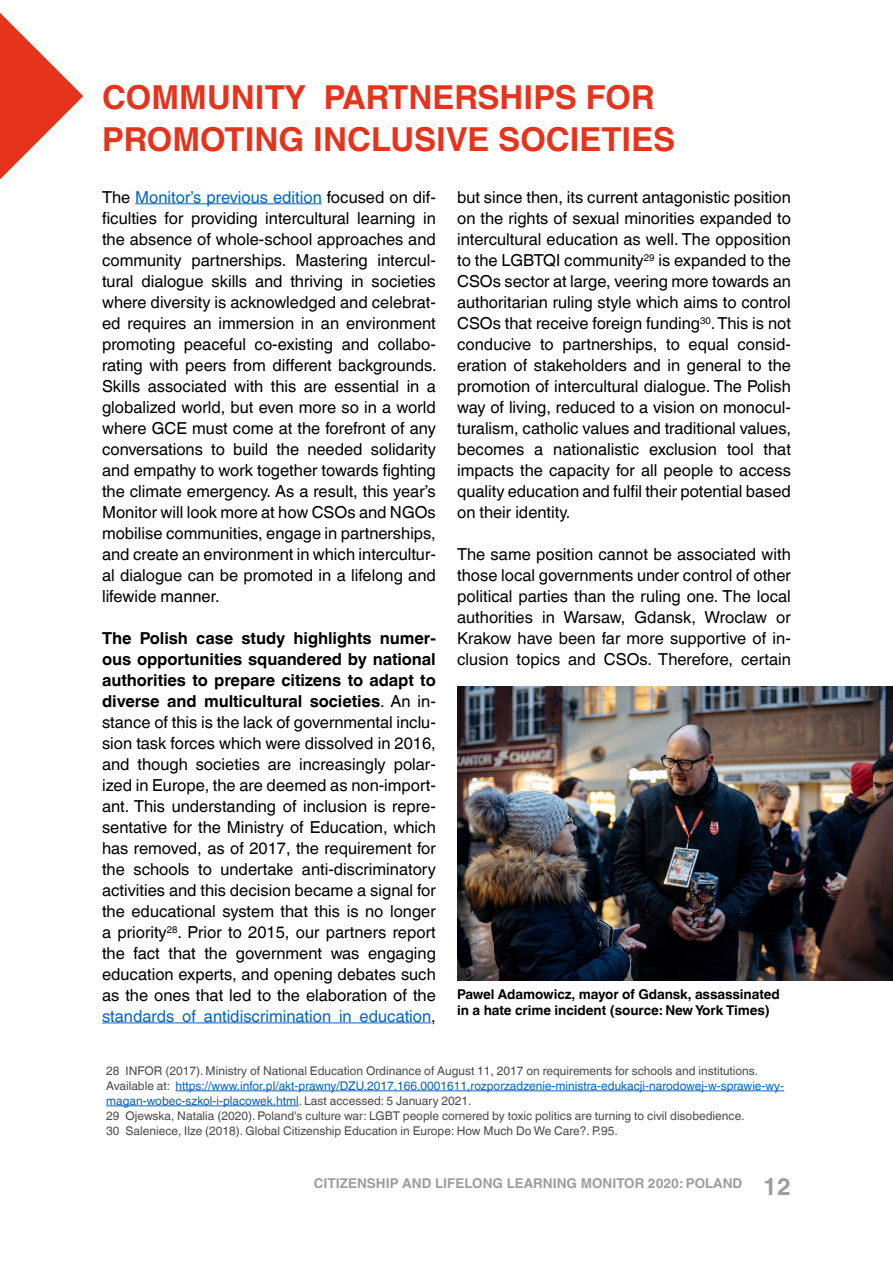
<style>
.page{position:relative;width:893px;height:1263px;background:#fff}
.page>*{position:absolute;margin:0;border:0;box-sizing:border-box;transform-origin:0 0}
.t1{font:700 33px/42px "Helvetica World";color:#e6331c}
.t2{font:700 24px "Helvetica World";color:#9d9d9c}
.t3{font:16.5px/21px "Helvetica World";color:#000;text-align:justify}
.t4{font:700 13.5px/16.5px "Helvetica World";letter-spacing:-.005em;color:#000}
.t5{font:700 13.5px "Helvetica World";color:#9d9d9c}
.t6{font:12px/15px "Helvetica World";color:#4a4a49}
.s1{color:#0563c1}
.s2{font-weight:700}
</style>
<div class="page">
<svg style="left:0;top:13px;width:83px;height:167px"></svg>
<hr style="left:135px;top:204px;width:187px;height:1px;background:#0563c1">
<hr style="left:102px;top:1023px;width:329px;height:1px;background:#0563c1">
<hr style="left:175px;top:1090px;width:609px;height:1px;background:#0563c1">
<hr style="left:106px;top:1105px;width:193px;height:1px;background:#0563c1">
<img style="left:457px;top:687px;width:436px;height:294px">
<h1 class="t1" style="left:102px;top:76px;width:575px">COMMUNITY PARTNERSHIPS FOR<br>PROMOTING INCLUSIVE SOCIETIES</h1>
<p class="t3" style="left:102px;top:187px;width:336px">The <span class="s1">Monitor’s previous edition</span> focused on dif&shy;ficulties for providing intercultural learning in the absence of whole-school approaches and community partnerships. Mastering intercul&shy;tural dialogue skills and thriving in societies where diversity is acknowledged and celebrat&shy;ed requires an immersion in an environment promoting peaceful co-existing and collabo&shy;rating with peers from different backgrounds.<br>Skills associated with this are essential in a globalized world, but even more so in a world where GCE must come at the forefront of any conversations to build the needed solidarity and empathy to work together towards fighting the climate emergency. As a result, this year’s Monitor will look more at how CSOs and NGOs mobilise communities, engage in partnerships, and create an environment in which intercultur&shy;al dialogue can be promoted in a lifelong and lifewide manner.</p>
<p class="t3" style="left:102px;top:628px;width:335px"><span class="s2">The Polish case study highlights numer&shy;ous opportunities squandered by national authorities to prepare citizens to adapt to diverse and multicultural societies</span>. An in&shy;stance of this is the lack of governmental inclu&shy;sion task forces which were dissolved in 2016, and though societies are increasingly polar&shy;ized in Europe, the are deemed as non-import&shy;ant. This understanding of inclusion is repre&shy;sentative for the Ministry of Education, which has removed, as of 2017, the requirement for the schools to undertake anti-discriminatory activities and this decision became a signal for the educational system that this is no longer a priority<sup>28</sup>. Prior to 2015, our partners report the fact that the government was engaging education experts, and opening debates such as the ones that led to the elaboration of the <span class="s1">standards of antidiscrimination in education</span>,</p>
<p class="t3" style="left:457px;top:187px;width:335px">but since then, its current antagonistic position on the rights of sexual minorities expanded to intercultural education as well. The opposition to the LGBTQI community<sup>29</sup> is expanded to the CSOs sector at large, veering more towards an authoritarian ruling style which aims to control CSOs that receive foreign funding<sup>30</sup>. This is not conducive to partnerships, to equal consid&shy;eration of stakeholders and in general to the promotion of intercultural dialogue. The Polish way of living, reduced to a vision on monocul&shy;turalism, catholic values and traditional values, becomes a nationalistic exclusion tool that impacts the capacity for all people to access quality education and fulfil their potential based on their identity.</p>
<p class="t3" style="left:457px;top:544px;width:335px">The same position cannot be associated with those local governments under control of other political parties than the ruling one. The local authorities in Warsaw, Gdansk, Wroclaw or Krakow have been far more supportive of in&shy;clusion topics and CSOs. Therefore, certain</p>
<p class="t4" style="left:457px;top:986px;width:324px">Pawel Adamowicz, mayor of Gdansk, assassinated in a hate crime incident (source: New York Times)</p>
<p class="t6" style="left:106px;top:1064px;width:679px">28 INFOR (2017). Ministry of National Education Ordinance of August 11, 2017 on requirements for schools and institutions.<br>Available at: <span class="s1">https://www.infor.pl/akt-prawny/DZU.2017.166.0001611,rozporzadzenie-ministra-edukacji-narodowej-w-sprawie-wy&shy;magan-wobec-szkol-i-placowek.html</span>. Last accessed: 5 January 2021.<br>29 Ojewska, Natalia (2020). Poland's culture war: LGBT people cornered by toxic politics are turning to civil disobedience.<br>30 Saleniece, Ilze (2018). Global Citizenship Education in Europe: How Much Do We Care?. P.95.</p>
<p class="t5" style="left:314px;top:1175px;width:19px">Citizenship</p>
<p class="t5" style="left:402px;top:1175px;width:11px">and</p>
<p class="t5" style="left:435px;top:1175px;width:18px">Lifelong</p>
<p class="t5" style="left:507px;top:1175px;width:18px">Learning</p>
<p class="t5" style="left:581px;top:1175px;width:21px">Monitor</p>
<p class="t5" style="left:648px;top:1175px;width:96px">2020: POLAND</p>
<h2 class="t2" style="left:763px;top:1173px;width:29px">12</h2>
</div>
